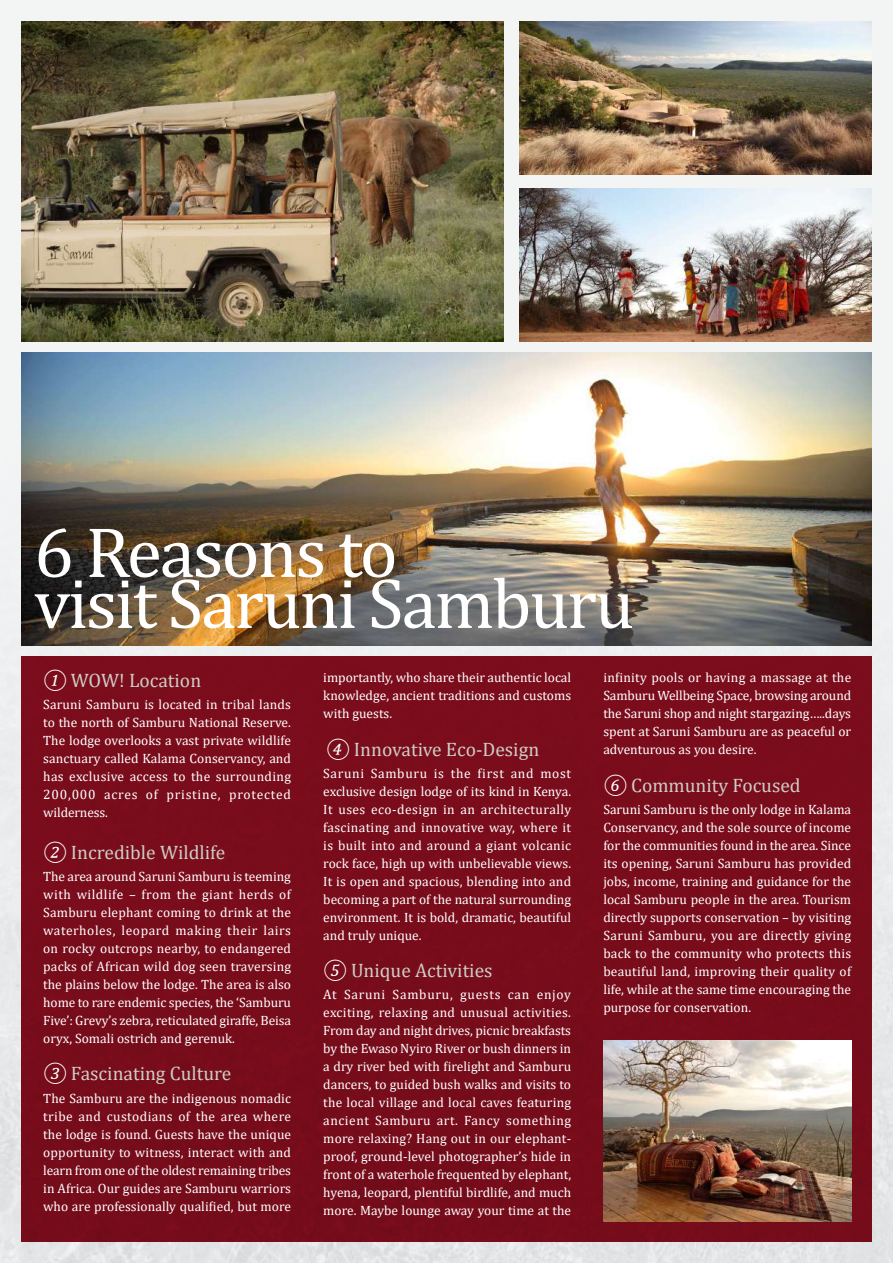
<style>
.page{position:relative;width:893px;height:1263px;background:#fff}
.page>*{position:absolute;margin:0;border:0;box-sizing:border-box;transform-origin:0 0}
.t1{font:72px/51px "Cambria";letter-spacing:-.03em;color:#fff}
.t2{font:19.5px "Cambria";color:#cdcdc5}
.t3{font:13.5px/18px "Cambria";color:#fff;text-align:justify}
.s1{font-style:italic;color:#fff}
</style>
<div class="page">
<div style="left:0;top:0;width:893px;height:1263px;background:linear-gradient(to bottom,#f6f7f7,#e4e5e7)"></div>
<img style="left:21px;top:353px;width:851px;height:293px">
<div style="left:21px;top:656px;width:850px;height:586px;background:#790c1b"></div>
<img style="left:21px;top:21px;width:482px;height:320px">
<img style="left:519px;top:21px;width:353px;height:154px">
<img style="left:519px;top:189px;width:353px;height:152px">
<img style="left:603px;top:1041px;width:248px;height:180px">
<h1 class="t1" style="left:34px;top:527px;width:602px">6 Reasons to<br>visit Saruni Samburu</h1>
<h2 class="t2" style="left:43px;top:669px;width:159px"><span class="s1">①</span> WOW! Location</h2>
<p class="t3" style="left:43px;top:696px;width:249px">Saruni Samburu is located in tribal lands to the north of Samburu National Reserve.<br>The lodge overlooks a vast private wildlife sanctuary called Kalama Conservancy, and has exclusive access to the surrounding 200,000 acres of pristine, protected wilderness.</p>
<h2 class="t2" style="left:43px;top:841px;width:184px"><span class="s1">②</span> Incredible Wildlife</h2>
<p class="t3" style="left:43px;top:867px;width:249px">The area around Saruni Samburu is teeming with wildlife – from the giant herds of Samburu elephant coming to drink at the waterholes, leopard making their lairs on rocky outcrops nearby, to endangered packs of African wild dog seen traversing the plains below the lodge. The area is also home to rare endemic species, the ‘Samburu Five’: Grevy’s zebra, reticulated giraffe, Beisa oryx, Somali ostrich and gerenuk.</p>
<h2 class="t2" style="left:43px;top:1062px;width:190px"><span class="s1">③</span> Fascinating Culture</h2>
<p class="t3" style="left:43px;top:1089px;width:249px">The Samburu are the indigenous nomadic tribe and custodians of the area where the lodge is found. Guests have the unique opportunity to witness, interact with and learn from one of the oldest remaining tribes in Africa. Our guides are Samburu warriors who are professionally qualified, but more</p>
<p class="t3" style="left:323px;top:669px;width:249px">importantly, who share their authentic local knowledge, ancient traditions and customs with guests.</p>
<h2 class="t2" style="left:326px;top:737px;width:214px"><span class="s1">④</span> Innovative Eco-Design</h2>
<p class="t3" style="left:323px;top:764px;width:249px">Saruni Samburu is the first and most exclusive design lodge of its kind in Kenya.<br>It uses eco-design in an architecturally fascinating and innovative way, where it is built into and around a giant volcanic rock face, high up with unbelievable views.<br>It is open and spacious, blending into and becoming a part of the natural surrounding environment. It is bold, dramatic, beautiful and truly unique.</p>
<h2 class="t2" style="left:323px;top:959px;width:171px"><span class="s1">⑤</span> Unique Activities</h2>
<p class="t3" style="left:323px;top:986px;width:249px">At Saruni Samburu, guests can enjoy exciting, relaxing and unusual activities.<br>From day and night drives, picnic breakfasts by the Ewaso Nyiro River or bush dinners in a dry river bed with firelight and Samburu dancers, to guided bush walks and visits to the local village and local caves featuring ancient Samburu art. Fancy something more relaxing? Hang out in our elephant&shy;proof, ground-level photographer’s hide in front of a waterhole frequented by elephant, hyena, leopard, plentiful birdlife, and much more. Maybe lounge away your time at the</p>
<p class="t3" style="left:603px;top:669px;width:249px">infinity pools or having a massage at the Samburu Wellbeing Space, browsing around the Saruni shop and night stargazing…..days spent at Saruni Samburu are as peaceful or adventurous as you desire.</p>
<h2 class="t2" style="left:603px;top:773px;width:199px"><span class="s1">⑥</span> Community Focused</h2>
<p class="t3" style="left:603px;top:800px;width:249px">Saruni Samburu is the only lodge in Kalama Conservancy, and the sole source of income for the communities found in the area. Since its opening, Saruni Samburu has provided jobs, income, training and guidance for the local Samburu people in the area. Tourism directly supports conservation – by visiting Saruni Samburu, you are directly giving back to the community who protects this beautiful land, improving their quality of life, while at the same time encouraging the purpose for conservation.</p>
</div>
